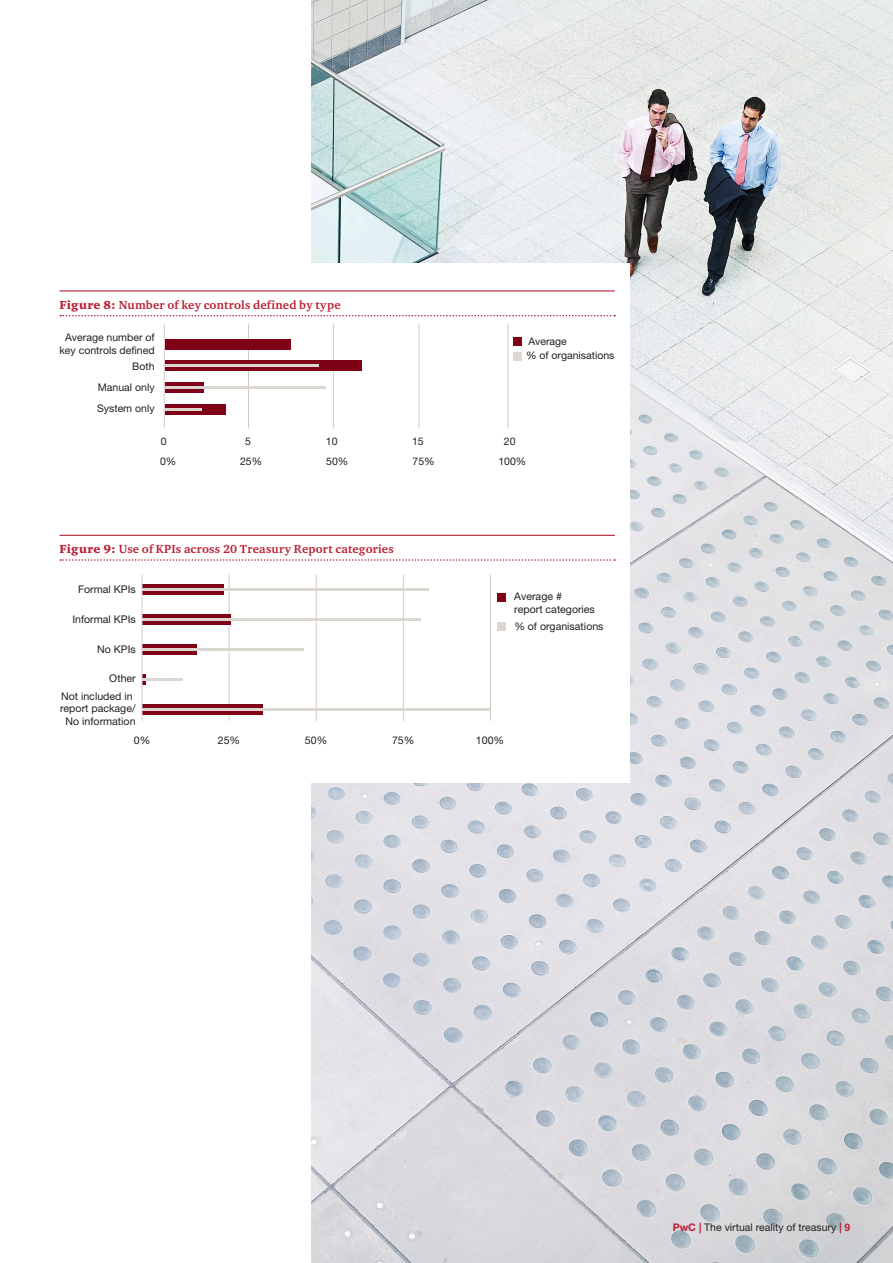
<style>
.page{position:relative;width:893px;height:1263px;background:#fff}
.page>*{position:absolute;margin:0;border:0;box-sizing:border-box;transform-origin:0 0}
.figure_text{font:700 12px "Charter ITC Std";letter-spacing:.02em;color:#b91f33}
.t1{font:10.65px/12.8px "Helvetica Neue LTW1 G";color:#231f20;text-align:center}
.t2{font:10.5px/20.4px "Helvetica Neue LTW1 G";color:#231f20}
.s1{font-weight:900}
.s2{font-weight:700;color:#b91f33}
</style>
<div class="page">
<img style="left:312px;top:0;width:581px;height:1263px">
<div style="left:0;top:264px;width:629px;height:519px;background:#fff"></div>
<hr style="left:60px;top:290px;width:555px;height:1px;background:#b91f33">
<svg style="left:60px;top:315px;width:555px;height:1px"></svg>
<hr style="left:60px;top:535px;width:555px;height:1px;background:#b91f33">
<svg style="left:60px;top:559px;width:555px;height:2px"></svg>
<hr style="left:490px;top:575px;width:1px;height:146px;background:#d1cac3">
<hr style="left:403px;top:575px;width:1px;height:146px;background:#d1cac3">
<hr style="left:316px;top:575px;width:1px;height:146px;background:#d1cac3">
<hr style="left:229px;top:575px;width:1px;height:146px;background:#d1cac3">
<div style="left:142px;top:703px;width:120px;height:11px;background:#7f0118"></div>
<svg style="left:143px;top:674px;width:2px;height:11px"></svg>
<div style="left:142px;top:644px;width:55px;height:11px;background:#7f0118"></div>
<div style="left:142px;top:614px;width:89px;height:11px;background:#7f0118"></div>
<div style="left:142px;top:584px;width:82px;height:11px;background:#7f0118"></div>
<hr style="left:142px;top:708px;width:348px;height:2px;background:#dcd6d1">
<hr style="left:142px;top:678px;width:40px;height:3px;background:#dcd6d1">
<hr style="left:142px;top:648px;width:161px;height:3px;background:#dcd6d1">
<hr style="left:142px;top:618px;width:279px;height:3px;background:#dcd6d1">
<hr style="left:142px;top:588px;width:286px;height:3px;background:#dcd6d1">
<hr style="left:142px;top:575px;width:1px;height:146px;background:#d1cac3">
<div style="left:498px;top:593px;width:8px;height:8px;background:#7f0118"></div>
<div style="left:498px;top:622px;width:8px;height:9px;background:#dcd6d1"></div>
<hr style="left:164px;top:324px;width:1px;height:104px;background:#d1cac3">
<hr style="left:248px;top:324px;width:1px;height:104px;background:#d1cac3">
<hr style="left:333px;top:324px;width:1px;height:104px;background:#d1cac3">
<hr style="left:419px;top:324px;width:1px;height:104px;background:#d1cac3">
<hr style="left:508px;top:324px;width:1px;height:104px;background:#d1cac3">
<div style="left:165px;top:360px;width:196px;height:11px;background:#7f0118"></div>
<div style="left:165px;top:382px;width:39px;height:11px;background:#7f0118"></div>
<div style="left:165px;top:404px;width:60px;height:11px;background:#7f0118"></div>
<div style="left:513px;top:337px;width:9px;height:9px;background:#7f0118"></div>
<div style="left:513px;top:352px;width:9px;height:8px;background:#dcd6d1"></div>
<div style="left:165px;top:339px;width:125px;height:11px;background:#7f0118"></div>
<hr style="left:165px;top:364px;width:154px;height:3px;background:#dcd6d1">
<hr style="left:165px;top:386px;width:160px;height:3px;background:#dcd6d1">
<hr style="left:165px;top:408px;width:36px;height:3px;background:#dcd6d1">
<p class="figure_text" style="left:60px;top:297px;width:283px"><span class="s1">Figure 8:</span> Number of key controls defined by type</p>
<p class="t2" style="left:60px;top:331px;width:97px;line-height:12.6px;text-align:center">Average number of key controls defined</p>
<p class="t2" style="left:97px;top:377px;width:59px;line-height:21px">Manual only<br>System only</p>
<p class="t2" style="left:132px;top:355px;width:24px">Both</p>
<p class="t2" style="left:526px;top:334px;width:90px;line-height:14.5px">Average<br>% of organisations</p>
<p class="t2" style="left:160px;top:430px;width:18px">0<br>0%</p>
<p class="t2" style="left:240px;top:430px;width:24px;text-align:center">5<br>25%</p>
<p class="t2" style="left:326px;top:430px;width:24px">10<br>50%</p>
<p class="t2" style="left:412px;top:430px;width:24px">15<br>75%</p>
<p class="t2" style="left:498px;top:430px;width:30px;text-align:center">20<br>100%</p>
<p class="figure_text" style="left:60px;top:541px;width:336px"><span class="s1">Figure 9:</span> Use of KPIs across 20 Treasury Report categories</p>
<p class="t1" style="left:78px;top:583px;width:59px">Formal KPIs</p>
<p class="t1" style="left:72px;top:612px;width:65px">Informal KPIs</p>
<p class="t1" style="left:97px;top:642px;width:40px">No KPIs</p>
<p class="t1" style="left:109px;top:672px;width:28px">Other</p>
<p class="t1" style="left:60px;top:689px;width:77px">Not included in report package/<br>No information</p>
<p class="t1" style="left:134px;top:733px;width:18px">0%</p>
<p class="t1" style="left:218px;top:733px;width:24px">25%</p>
<p class="t1" style="left:305px;top:733px;width:24px">50%</p>
<p class="t1" style="left:392px;top:733px;width:24px">75%</p>
<p class="t1" style="left:476px;top:733px;width:30px">100%</p>
<p class="t1" style="left:514px;top:590px;width:82px;text-align:left">Average #<br>report categories</p>
<p class="t1" style="left:514px;top:620px;width:91px">% of organisations</p>
<p class="t2" style="left:673px;top:1217px;width:179px"><span class="s2">PwC |</span> The virtual reality of treasury <span class="s2">| 9</span></p>
</div>
